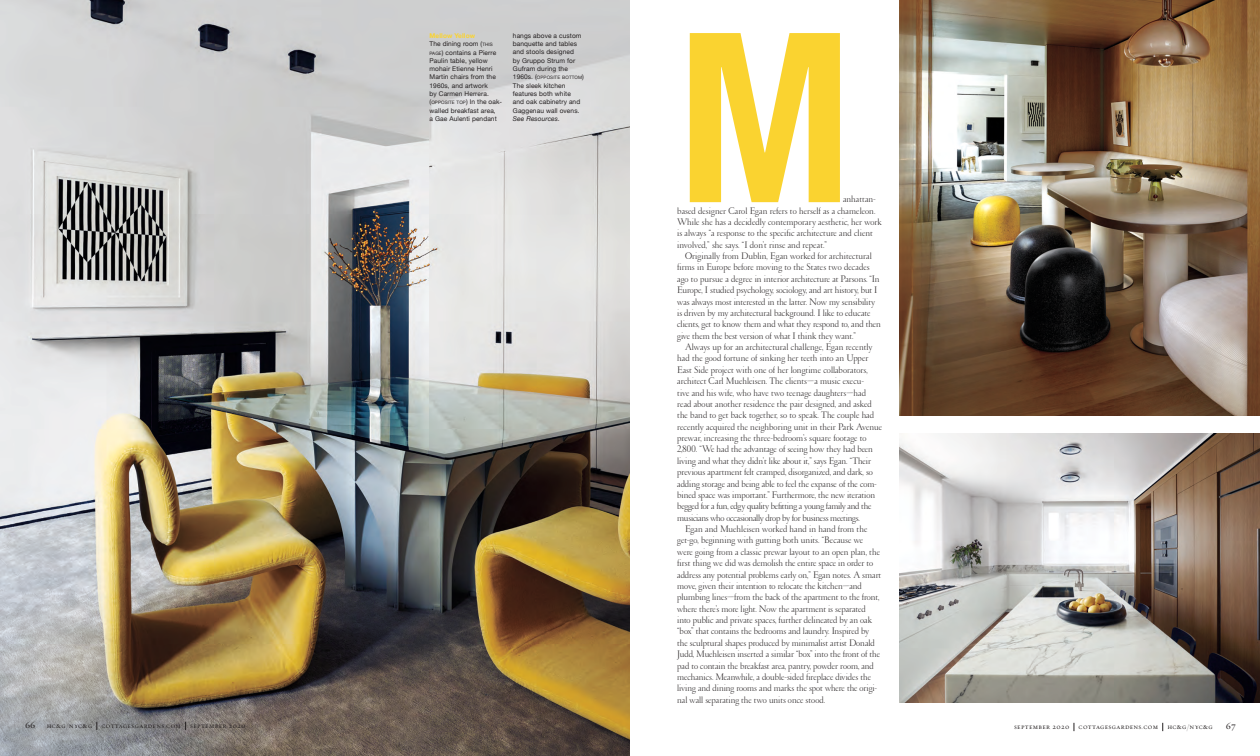
<style>
.page{position:relative;width:1260px;height:756px;background:#fff}
.page>*{position:absolute;margin:0;border:0;box-sizing:border-box;transform-origin:0 0}
.Body__Indent{font:700 condensed 236.78px "Helvetica Neue";color:#fad330}
.Body__Indent-2{font:300 9.62px/11.4px "Garamond";color:#231f20}
.t1{font:9.62px "Requiem Text HTF Roman";color:#231f20}
.t2{font:7px "Requiem Text HTF Small Caps";letter-spacing:.05em;color:#231f20}
.Caption_text{font:6.56px/8.3px "Helvetica Neue";letter-spacing:.015em;color:#231f20}
.Caption_hed{font:700 6.56px "Helvetica Neue";letter-spacing:.015em;color:#fad330}
.Caption_text-2{font:4.55px "Helvetica Neue";letter-spacing:.02em;color:#231f20}
.s1{font-size:4.55px}
.s2{font-style:inherit}
.s3{font-size:6.56px}
.s4{font-style:italic}
</style>
<div class="page">
<img style="left:0;top:0;width:630px;height:756px">
<img style="left:899px;top:0;width:361px;height:416px">
<img style="left:899px;top:434px;width:361px;height:269px">
<p class="Caption_hed" style="left:430px;top:30px;width:47px">Mellow Yellow</p>
<p class="Caption_text" style="left:430px;top:40px;width:74px">The dining room (<span class="s1">THIS<br>PAGE</span><span class="s2">)</span> contains a Pierre<br>Paulin table, yellow mohair Etienne Henri<br>Martin chairs from the<br>1960s, and artwork<br>by Carmen Herrera. (<span class="s1">OPPOSITE TOP</span>) In the oak&shy;walled breakfast area,<br>a Gae Aulenti pendant</p>
<p class="Caption_text" style="left:513px;top:32px;width:70px">hangs above a custom banquette and tables and stools designed by Gruppo Strum for<br>Gufram during the</p>
<p class="Caption_text-2" style="left:513px;top:74px;width:72px"><span class="s3">1960s. (</span>OPPOSITE BOTTOM<span class="s3">)</span></p>
<p class="Caption_text" style="left:513px;top:82px;width:69px">The sleek kitchen features both white and oak cabinetry and<br>Gaggenau wall ovens.<br><span class="s4">See Resources.</span></p>
<p class="Body__Indent" style="left:677px;top:-79px;width:177px">M</p>
<p class="Body__Indent-2" style="left:677px;top:194px;width:206px;text-indent:166px">anhattan&shy;based designer Carol Egan refers to herself as a chameleon.<br>While she has a decidedly contemporary aesthetic, her work is always “a response to the specific architecture and client involved,” she says. “I don’t rinse and repeat.”</p>
<p class="Body__Indent-2" style="left:677px;top:251px;width:205px;text-indent:8px">Originally from Dublin, Egan worked for architectural firms in Europe before moving to the States two decades ago to pursue a degree in interior architecture at Parsons. “In Europe, I studied psychology, sociology, and art history, but I was always most interested in the latter. Now my sensibility is driven by my architectural background. I like to educate clients, get to know them and what they respond to, and then give them the best version of what I think they want.”</p>
<p class="Body__Indent-2" style="left:677px;top:342px;width:206px;text-indent:8px">Always up for an architectural challenge, Egan recently had the good fortune of sinking her teeth into an Upper East Side project with one of her longtime collaborators, architect Carl Muehleisen. The clients—a music execu-<br>tive and his wife, who have two teenage daughters—had read about another residence the pair designed, and asked the band to get back together, so to speak. The couple had recently acquired the neighboring unit in their Park Avenue prewar, increasing the three-bedroom’s square footage to 2,800. “We had the advantage of seeing how they had been living and what they didn’t like about it,” says Egan. “Their previous apartment felt cramped, disorganized, and dark, so adding storage and being able to feel the expanse of the com&shy;bined space was important.” Furthermore, the new iteration begged for a fun, edgy quality befitting a young family and the musicians who occasionally drop by for business meetings.</p>
<p class="Body__Indent-2" style="left:677px;top:524px;width:206px;text-indent:8px">Egan and Muehleisen worked hand in hand from the get-go, beginning with gutting both units. “Because we<br>were going from a classic prewar layout to an open plan, the first thing we did was demolish the entire space in order to address any potential problems early on,” Egan notes. A smart move, given their intention to relocate the kitchen—and plumbing lines—from the back of the apartment to the front, where there’s more light. Now the apartment is separated into public and private spaces, further delineated by an oak “box” that contains the bedrooms and laundry. Inspired by the sculptural shapes produced by minimalist artist Donald Judd, Muehleisen inserted a similar “box” into the front of the pad to contain the breakfast area, pantry, powder room, and mechanics. Meanwhile, a double-sided fireplace divides the living and dining rooms and marks the spot where the origi&shy;nal wall separating the two units once stood.</p>
<p class="t1" style="left:25px;top:719px;width:12px">66</p>
<p class="t2" style="left:47px;top:722px;width:47px">hc&amp;g/nyc&amp;g</p>
<p class="t2" style="left:101px;top:722px;width:81px">cottagesgardens.com</p>
<p class="t2" style="left:190px;top:722px;width:57px">september 2020</p>
<p class="t2" style="left:1014px;top:722px;width:57px">september 2020</p>
<p class="t2" style="left:1079px;top:722px;width:81px">cottagesgardens.com</p>
<p class="t2" style="left:1167px;top:722px;width:47px">hc&amp;g/nyc&amp;g</p>
<p class="t1" style="left:1226px;top:720px;width:11px">67</p>
</div>
